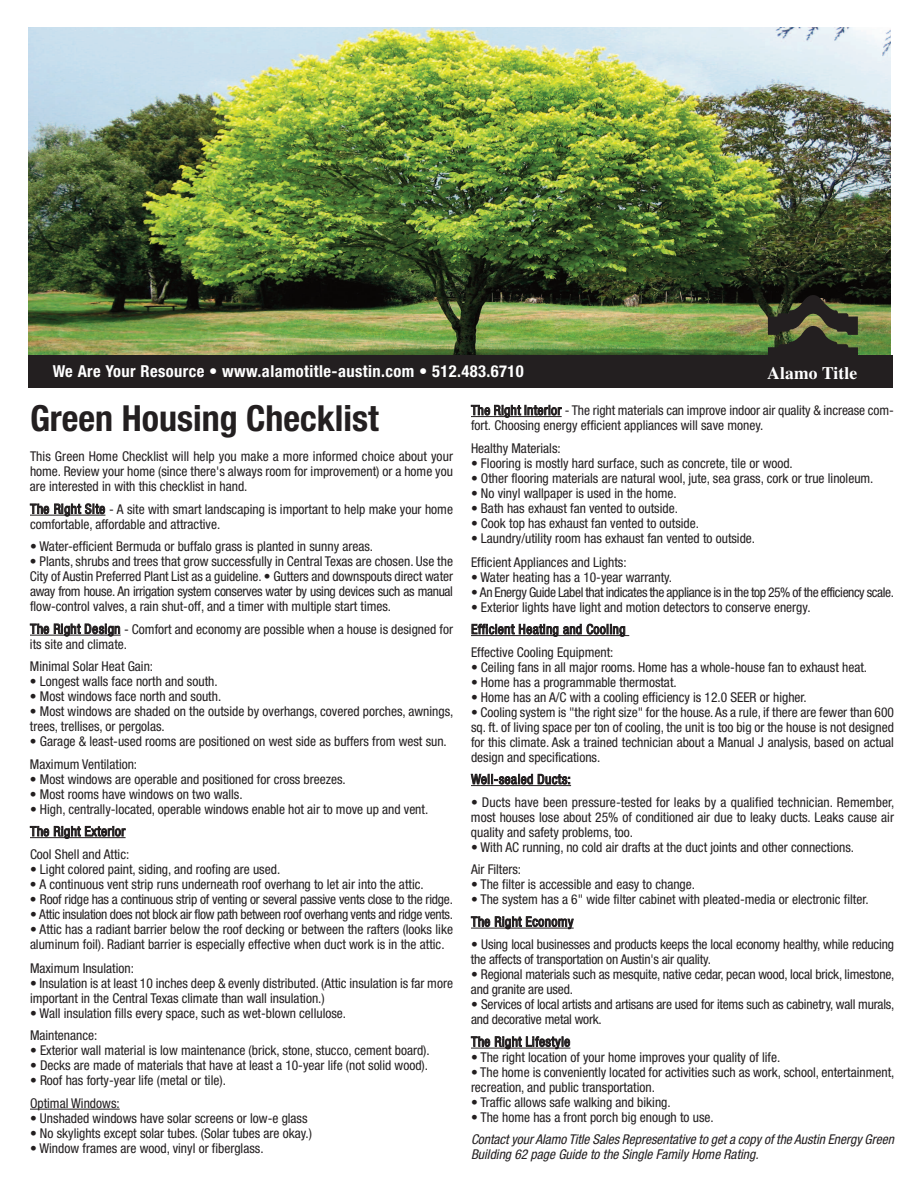
<style>
.page{position:relative;width:918px;height:1188px;background:#fff}
.page>*{position:absolute;margin:0;border:0;box-sizing:border-box;transform-origin:0 0}
.t1{font:700 condensed 36px "Helvetica Neue";color:#231f20}
.t2{font:700 17.55px "Times";letter-spacing:.01em;color:#fff}
.t3{font:700 condensed 16.5px "Helvetica Neue";letter-spacing:.025em;color:#fff}
.t4{font:condensed 13.5px/15px "Helvetica Neue";color:#231f20}
.t5{font:italic condensed 13.5px/15px "Helvetica Neue";color:#231f20}
.t6{font:condensed 13.5px "Helvetica Neue";letter-spacing:-.03em;color:#231f20}
.t7{font:condensed 13.5px "Helvetica Neue";letter-spacing:-.025em;color:#231f20}
.t8{font:condensed 13.5px "Helvetica Neue";letter-spacing:.03em;color:#231f20}
</style>
<div class="page">
<img style="left:29px;top:27px;width:862px;height:328px">
<div style="left:29px;top:355px;width:864px;height:33px;background:#231f20"></div>
<svg style="left:768px;top:286px;width:90px;height:69px;background:#333725"></svg>
<hr style="left:30px;top:515px;width:75px;height:1px;background:#231f20">
<hr style="left:30px;top:635px;width:91px;height:1px;background:#231f20">
<hr style="left:30px;top:837px;width:96px;height:1px;background:#231f20">
<hr style="left:30px;top:1109px;width:90px;height:1px;background:#231f20">
<hr style="left:471px;top:416px;width:91px;height:1px;background:#231f20">
<hr style="left:471px;top:635px;width:158px;height:1px;background:#231f20">
<hr style="left:471px;top:785px;width:100px;height:1px;background:#231f20">
<hr style="left:471px;top:928px;width:103px;height:1px;background:#231f20">
<hr style="left:471px;top:1048px;width:99px;height:1px;background:#231f20">
<p class="t3" style="left:53px;top:365px;width:473px">We Are Your Resource • www.alamotitle-austin.com • 512.483.6710</p>
<p class="t2" style="left:767px;top:356px;width:92px">Alamo Title</p>
<h1 class="t1" style="left:30px;top:406px;width:350px">Green Housing Checklist</h1>
<p class="t4" style="left:30px;top:450px;width:425px;text-align:justify">This Green Home Checklist will help you make a more informed choice about your home. Review your home (since there's always room for improvement) or a home you are interested in with this checklist in hand.</p>
<p class="t4" style="left:30px;top:503px;width:425px">The Right Site - A site with smart landscaping is important to help make your home comfortable, affordable and attractive.</p>
<p class="t4" style="left:30px;top:540px;width:345px">• Water-efficient Bermuda or buffalo grass is planted in sunny areas.</p>
<p class="t4" style="left:30px;top:555px;width:425px;text-align:justify">• Plants, shrubs and trees that grow successfully in Central Texas are chosen. Use the City of Austin Preferred Plant List as a guideline. • Gutters and downspouts direct water away from house. An irrigation system conserves water by using devices such as manual flow-control valves, a rain shut-off, and a timer with multiple start times.</p>
<p class="t4" style="left:30px;top:623px;width:425px">The Right Design - Comfort and economy are possible when a house is designed for its site and climate.</p>
<p class="t4" style="left:30px;top:660px;width:125px">Minimal Solar Heat Gain:</p>
<p class="t4" style="left:30px;top:675px;width:189px">• Longest walls face north and south.</p>
<p class="t4" style="left:30px;top:690px;width:193px">• Most windows face north and south.</p>
<p class="t4" style="left:30px;top:705px;width:425px">• Most windows are shaded on the outside by overhangs, covered porches, awnings, trees, trellises, or pergolas.</p>
<p class="t4" style="left:30px;top:731px;width:418px;line-height:22.5px">• Garage &amp; least-used rooms are positioned on west side as buffers from west sun.<br>Maximum Ventilation:</p>
<p class="t4" style="left:30px;top:773px;width:317px">• Most windows are operable and positioned for cross breezes.</p>
<p class="t4" style="left:30px;top:788px;width:214px">• Most rooms have windows on two walls.</p>
<p class="t4" style="left:30px;top:799px;width:400px;line-height:22.5px">• High, centrally-located, operable windows enable hot air to move up and vent.<br>The Right Exterior<br>Cool Shell and Attic:</p>
<p class="t4" style="left:30px;top:863px;width:252px">• Light colored paint, siding, and roofing are used.</p>
<p class="t4" style="left:30px;top:878px;width:395px">• A continuous vent strip runs underneath roof overhang to let air into the attic.</p>
<p class="t4" style="left:30px;top:893px;width:425px">• Roof ridge has a continuous strip of venting or several passive vents close to the ridge.</p>
<p class="t7" style="left:30px;top:909px;width:424px">• Attic insulation does not block air flow path between roof overhang vents and ridge vents.</p>
<p class="t4" style="left:30px;top:923px;width:425px">• Attic has a radiant barrier below the roof decking or between the rafters (looks like aluminum foil). Radiant barrier is especially effective when duct work is in the attic.</p>
<p class="t4" style="left:30px;top:962px;width:105px">Maximum Insulation:</p>
<p class="t4" style="left:30px;top:977px;width:425px">• Insulation is at least 10 inches deep &amp; evenly distributed. (Attic insulation is far more important in the Central Texas climate than wall insulation.)</p>
<p class="t4" style="left:30px;top:1003px;width:318px;line-height:22.5px">• Wall insulation fills every space, such as wet-blown cellulose.<br>Maintenance:</p>
<p class="t4" style="left:30px;top:1044px;width:401px">• Exterior wall material is low maintenance (brick, stone, stucco, cement board).</p>
<p class="t4" style="left:30px;top:1059px;width:400px">• Decks are made of materials that have at least a 10-year life (not solid wood).</p>
<p class="t4" style="left:30px;top:1070px;width:197px;line-height:22.5px">• Roof has forty-year life (metal or tile).<br>Optimal Windows:</p>
<p class="t4" style="left:30px;top:1112px;width:279px">• Unshaded windows have solar screens or low-e glass</p>
<p class="t4" style="left:30px;top:1127px;width:283px">• No skylights except solar tubes. (Solar tubes are okay.)</p>
<p class="t4" style="left:30px;top:1142px;width:235px">• Window frames are wood, vinyl or fiberglass.</p>
<p class="t4" style="left:471px;top:404px;width:425px">The Right Interior - The right materials can improve indoor air quality &amp; increase com&shy;fort. Choosing energy efficient appliances will save money.</p>
<p class="t4" style="left:471px;top:442px;width:91px">Healthy Materials:</p>
<p class="t4" style="left:471px;top:457px;width:323px">• Flooring is mostly hard surface, such as concrete, tile or wood.</p>
<p class="t4" style="left:471px;top:472px;width:404px">• Other flooring materials are natural wool, jute, sea grass, cork or true linoleum.</p>
<p class="t4" style="left:471px;top:487px;width:207px">• No vinyl wallpaper is used in the home.</p>
<p class="t4" style="left:471px;top:502px;width:208px">• Bath has exhaust fan vented to outside.</p>
<p class="t4" style="left:471px;top:517px;width:230px">• Cook top has exhaust fan vented to outside.</p>
<p class="t4" style="left:471px;top:527px;width:286px;line-height:24px">• Laundry/utility room has exhaust fan vented to outside.<br>Efficient Appliances and Lights:</p>
<p class="t4" style="left:471px;top:571px;width:203px">• Water heating has a 10-year warranty.</p>
<p class="t6" style="left:471px;top:587px;width:424px">• An Energy Guide Label that indicates the appliance is in the top 25% of the efficiency scale.</p>
<p class="t4" style="left:471px;top:597px;width:341px;line-height:22.5px">• Exterior lights have light and motion detectors to conserve energy.<br>Efficient Heating and Cooling<br>Effective Cooling Equipment:</p>
<p class="t4" style="left:471px;top:661px;width:398px">• Ceiling fans in all major rooms. Home has a whole-house fan to exhaust heat.</p>
<p class="t4" style="left:471px;top:676px;width:207px">• Home has a programmable thermostat.</p>
<p class="t4" style="left:471px;top:691px;width:337px">• Home has an A/C with a cooling efficiency is 12.0 SEER or higher.</p>
<p class="t4" style="left:471px;top:706px;width:425px;text-align:justify">• Cooling system is "the right size" for the house. As a rule, if there are fewer than 600 sq. ft. of living space per ton of cooling, the unit is too big or the house is not designed for this climate. Ask a trained technician about a Manual J analysis, based on actual design and specifications.</p>
<p class="t8" style="left:471px;top:774px;width:101px">Well-sealed Ducts:</p>
<p class="t4" style="left:471px;top:796px;width:425px;text-align:justify">• Ducts have been pressure-tested for leaks by a qualified technician. Remember, most houses lose about 25% of conditioned air due to leaky ducts. Leaks cause air quality and safety problems, too.</p>
<p class="t4" style="left:471px;top:837px;width:385px;line-height:22.5px">• With AC running, no cold air drafts at the duct joints and other connections.<br>Air Filters:</p>
<p class="t4" style="left:471px;top:878px;width:226px">• The filter is accessible and easy to change.</p>
<p class="t4" style="left:471px;top:890px;width:399px;line-height:22.2px">• The system has a 6" wide filter cabinet with pleated-media or electronic filter.<br>The Right Economy</p>
<p class="t4" style="left:471px;top:938px;width:425px">• Using local businesses and products keeps the local economy healthy, while reducing the affects of transportation on Austin's air quality.</p>
<p class="t4" style="left:471px;top:968px;width:425px">• Regional materials such as mesquite, native cedar, pecan wood, local brick, limestone, and granite are used.</p>
<p class="t4" style="left:471px;top:998px;width:425px">• Services of local artists and artisans are used for items such as cabinetry, wall murals, and decorative metal work.</p>
<p class="t8" style="left:471px;top:1037px;width:100px">The Right Lifestyle</p>
<p class="t4" style="left:471px;top:1051px;width:311px">• The right location of your home improves your quality of life.</p>
<p class="t4" style="left:471px;top:1066px;width:425px">• The home is conveniently located for activities such as work, school, entertainment, recreation, and public transportation.</p>
<p class="t4" style="left:471px;top:1096px;width:201px">• Traffic allows safe walking and biking.</p>
<p class="t4" style="left:471px;top:1111px;width:244px">• The home has a front porch big enough to use.</p>
<p class="t5" style="left:471px;top:1133px;width:427px">Contact your Alamo Title Sales Representative to get a copy of the Austin Energy Green<br>Building 62 page Guide to the Single Family Home Rating.</p>
</div>
